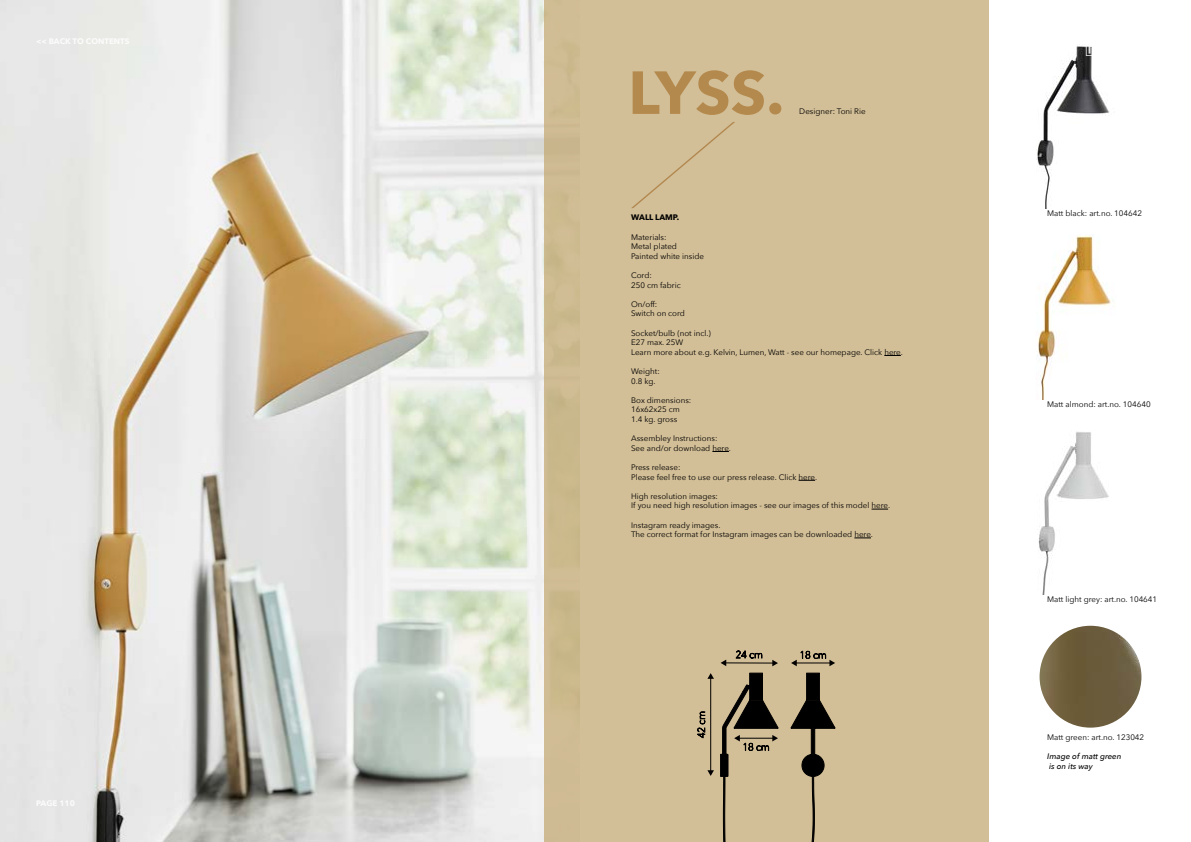
<style>
.page{position:relative;width:1191px;height:842px;background:#fff}
.page>*{position:absolute;margin:0;border:0;box-sizing:border-box;transform-origin:0 0}
.t1{font:700 60px "Avenir Next";color:#b4894d}
.t2{font:200 9.9px "Avenir Next";color:#000}
.t3{font:8px/9.6px "Avenir Next";color:#000}
.t4{font:italic 500 8px/9.6px "Avenir Next";color:#000}
.t5{font:700 8px "Avenir Next";color:#000}
</style>
<div class="page">
<img style="left:0;top:0;width:544px;height:842px">
<div style="left:544px;top:0;width:444px;height:842px;background:#d3bf97"></div>
<svg style="left:884px;top:355px;width:17px;height:1px"></svg>
<svg style="left:712px;top:451px;width:17px;height:1px"></svg>
<svg style="left:798px;top:480px;width:17px;height:1px"></svg>
<svg style="left:871px;top:509px;width:17px;height:1px"></svg>
<svg style="left:854px;top:538px;width:17px;height:1px"></svg>
<img style="left:1036px;top:46px;width:74px;height:162px">
<img style="left:1037px;top:235px;width:74px;height:164px">
<img style="left:1038px;top:431px;width:71px;height:163px">
<svg style="left:631px;top:122px;width:104px;height:86px"></svg>
<hr style="left:710px;top:678px;width:1px;height:93px;background:#000">
<svg style="left:707px;top:673px;width:7px;height:6px"></svg>
<svg style="left:707px;top:770px;width:7px;height:6px"></svg>
<hr style="left:725px;top:662px;width:48px;height:1px;background:#000">
<svg style="left:720px;top:660px;width:6px;height:6px"></svg>
<svg style="left:772px;top:660px;width:6px;height:6px"></svg>
<hr style="left:796px;top:663px;width:34px;height:1px;background:#000">
<svg style="left:829px;top:660px;width:6px;height:6px"></svg>
<svg style="left:791px;top:660px;width:5px;height:6px"></svg>
<svg style="left:720px;top:673px;width:58px;height:169px"></svg>
<svg style="left:790px;top:673px;width:45px;height:169px"></svg>
<img style="left:1039px;top:626px;width:102px;height:102px;border-radius:51px">
<svg style="left:1085px;top:46px;width:25px;height:10px"></svg>
<h1 class="t1" style="left:628px;top:41px;width:157px">LYSS.</h1>
<p class="t3" style="left:799px;top:106px;width:68px">Designer: Toni Rie</p>
<p class="t5" style="left:631px;top:211px;width:50px">WALL LAMP.</p>
<p class="t3" style="left:631px;top:232px;width:74px">Materials:<br>Metal plated<br>Painted white inside</p>
<p class="t3" style="left:631px;top:270px;width:51px">Cord:<br>250 cm fabric</p>
<p class="t3" style="left:631px;top:299px;width:55px">On/off:<br>Switch on cord</p>
<p class="t3" style="left:631px;top:328px;width:273px">Socket/bulb (not incl.)<br>E27 max. 25W<br>Learn more about e.g. Kelvin, Lumen, Watt - see our homepage. Click here.</p>
<p class="t3" style="left:631px;top:366px;width:30px">Weight:<br>0.8 kg.</p>
<p class="t3" style="left:631px;top:395px;width:62px">Box dimensions:<br>16x62x25 cm<br>1.4 kg. gross</p>
<p class="t3" style="left:631px;top:433px;width:101px">Assembley Instructions:<br>See and/or download here.</p>
<p class="t3" style="left:631px;top:462px;width:188px">Press release:<br>Please feel free to use our press release. Click here.</p>
<p class="t3" style="left:631px;top:491px;width:261px">High resolution images:<br>If you need high resolution images - see our images of this model here.</p>
<p class="t3" style="left:631px;top:520px;width:243px">Instagram ready images.<br>The correct format for Instagram images can be downloaded here.</p>
<p class="t2" style="left:693px;top:738px;width:29px;rotate:-90deg">42 cm</p>
<p class="t2" style="left:735px;top:646px;width:29px">24 cm</p>
<p class="t2" style="left:799px;top:646px;width:29px">18 cm</p>
<p class="t2" style="left:742px;top:738px;width:29px">18 cm</p>
<p class="t3" style="left:1047px;top:208px;width:96px">Matt black: art.no. 104642</p>
<p class="t3" style="left:1047px;top:399px;width:105px">Matt almond: art.no. 104640</p>
<p class="t3" style="left:1047px;top:594px;width:111px">Matt light grey: art.no. 104641</p>
<p class="t3" style="left:1047px;top:732px;width:99px">Matt green: art.no. 123042</p>
<p class="t4" style="left:1047px;top:751px;width:76px">Image of matt green is on its way</p>
</div>
